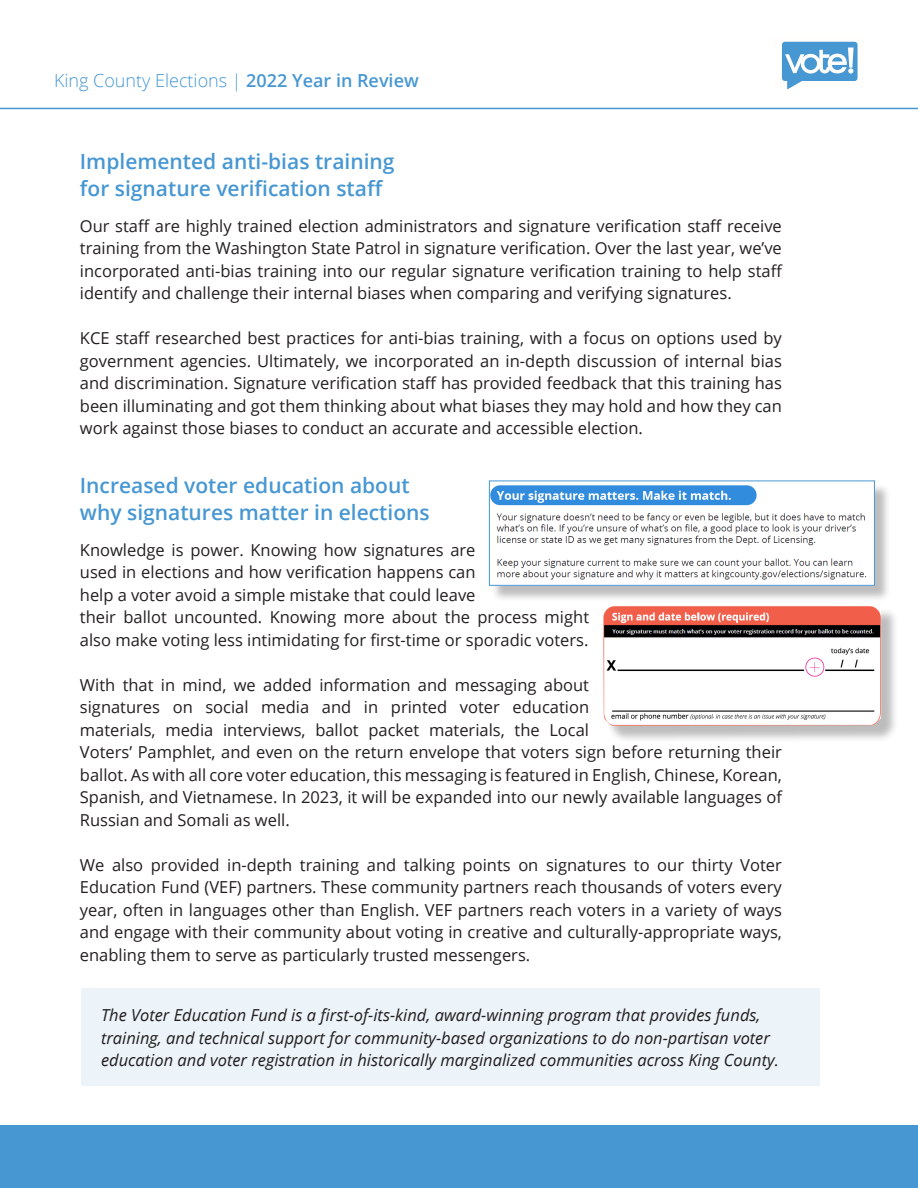
<style>
.page{position:relative;width:918px;height:1188px;background:#fff}
.page>*{position:absolute;margin:0;border:0;box-sizing:border-box;transform-origin:0 0}
.Subheading{font:600 21px/27px "Open Sans";color:#4797d2}
.t1{font:300 18px "Open Sans";color:#4797d2}
.Paragraph{font:16.5px/22.5px "Open Sans";color:#231f20;text-align:justify}
.t2{font:italic 16.5px/22.5px "Open Sans";color:#231f20}
.s1{font-weight:600}
</style>
<div class="page">
<div style="left:0;top:1126px;width:918px;height:62px;background:#4797d2"></div>
<hr style="left:0;top:108px;width:918px;height:1px;background:#4797d2">
<svg style="left:782px;top:42px;width:76px;height:47px"></svg>
<div style="left:81px;top:989px;width:739px;height:97px;background:#ecf4fa"></div>
<div style="left:491px;top:483px;width:400px;height:119px;background:#231f20;opacity:.3"></div>
<img style="left:491px;top:483px;width:382px;height:101px">
<div style="left:489px;top:481px;width:386px;height:105px;border:1px solid #4797d2"></div>
<div style="left:605px;top:605px;width:294px;height:138px;background:#231f20;opacity:.3"></div>
<img style="left:603px;top:605px;width:278px;height:121px">
<p class="t1" style="left:54px;top:69px;width:366px">King County Elections | <span class="s1">2022 Year in Review</span></p>
<p class="Subheading" style="left:80px;top:147px;width:316px">Implemented anti-bias training for signature verification staff</p>
<p class="Paragraph" style="left:80px;top:214px;width:704px">Our staff are highly trained election administrators and signature verification staff receive training from the Washington State Patrol in signature verification. Over the last year, we’ve incorporated anti-bias training into our regular signature verification training to help staff identify and challenge their internal biases when comparing and verifying signatures.</p>
<p class="Paragraph" style="left:80px;top:327px;width:704px">KCE staff researched best practices for anti-bias training, with a focus on options used by government agencies. Ultimately, we incorporated an in-depth discussion of internal bias and discrimination. Signature verification staff has provided feedback that this training has been illuminating and got them thinking about what biases they may hold and how they can work against those biases to conduct an accurate and accessible election.</p>
<p class="Subheading" style="left:80px;top:471px;width:351px">Increased voter education about why signatures matter in elections</p>
<p class="Paragraph" style="left:80px;top:538px;width:511px;text-align:left">Knowledge is power. Knowing how signatures are<br>used in elections and how verification happens can<br>help a voter avoid a simple mistake that could leave<br>their ballot uncounted. Knowing more about the process might also make voting less intimidating for first-time or sporadic voters.</p>
<p class="Paragraph" style="left:80px;top:673px;width:704px;text-align:left">With that in mind, we added information and messaging about<br>signatures on social media and in printed voter education<br>materials, media interviews, ballot packet materials, the Local<br>Voters’ Pamphlet, and even on the return envelope that voters sign before returning their ballot. As with all core voter education, this messaging is featured in English, Chinese, Korean, Spanish, and Vietnamese. In 2023, it will be expanded into our newly available languages of Russian and Somali as well.</p>
<p class="Paragraph" style="left:80px;top:853px;width:704px">We also provided in-depth training and talking points on signatures to our thirty Voter Education Fund (VEF) partners. These community partners reach thousands of voters every year, often in languages other than English. VEF partners reach voters in a variety of ways and engage with their community about voting in creative and culturally-appropriate ways, enabling them to serve as particularly trusted messengers.</p>
<p class="t2" style="left:101px;top:1004px;width:679px">The Voter Education Fund is a first-of-its-kind, award-winning program that provides funds, training, and technical support for community-based organizations to do non-partisan voter education and voter registration in historically marginalized communities across King County.</p>
</div>
